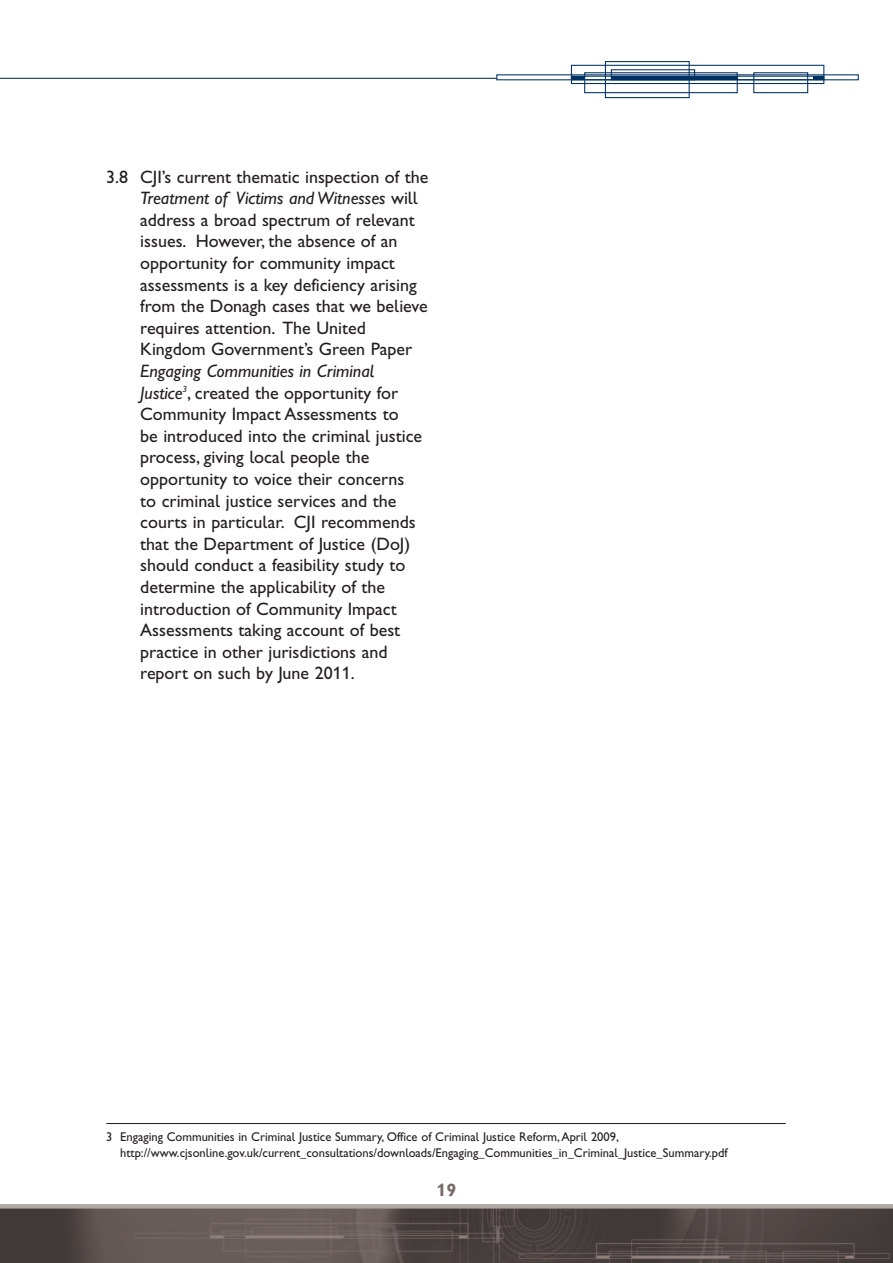
<style>
.page{position:relative;width:893px;height:1263px;background:#fff}
.page>*{position:absolute;margin:0;border:0;box-sizing:border-box;transform-origin:0 0}
.t1{font:18px/21.6px "Gill Sans Hta";color:#231f20}
.t2{font:18px "Gill Sans Hta Bold Plain";color:#766a67}
.t3{font:12.75px/15.3px "Gill Sans Hta";color:#231f20}
.s1{font-style:italic}
</style>
<div class="page">
<img style="left:0;top:1208px;width:893px;height:55px">
<div style="left:605px;top:61px;width:85px;height:37px;border:1px solid #003163"></div>
<div style="left:571px;top:65px;width:253px;height:19px;border:1px solid #003163"></div>
<div style="left:753px;top:72px;width:55px;height:21px;border:1px solid #003163"></div>
<div style="left:584px;top:72px;width:154px;height:21px;border:1px solid #003163"></div>
<div style="left:571px;top:76px;width:253px;height:4px;border:1px solid #003163"></div>
<div style="left:611px;top:69px;width:84px;height:11px;border:1px solid #003163"></div>
<hr style="left:571px;top:76px;width:14px;height:4px;background:#003163">
<hr style="left:611px;top:76px;width:126px;height:4px;background:#003163">
<hr style="left:813px;top:76px;width:11px;height:4px;background:#003163">
<hr style="left:0;top:78px;width:497px;height:1px;background:#003163">
<hr style="left:0;top:1204px;width:893px;height:4px;background:#afa7a4">
<hr style="left:106px;top:1123px;width:680px;height:1px;background:#231f20">
<p class="t1" style="left:140px;top:167px;width:290px;text-indent:-34px">3.8 CJI’s current thematic inspection of the <span class="s1">Treatment of Victims and Witnesses</span> will address a broad spectrum of relevant issues. However, the absence of an opportunity for community impact assessments is a key deficiency arising from the Donagh cases that we believe requires attention. The United Kingdom Government’s Green Paper</p>
<p class="t1" style="left:140px;top:362px;width:283px"><span class="s1">Engaging Communities in Criminal Justice</span><sup>3</sup>, created the opportunity for Community Impact Assessments to<br>be introduced into the criminal justice process, giving local people the opportunity to voice their concerns to criminal justice services and the courts in particular. CJI recommends that the Department of Justice (DoJ) should conduct a feasibility study to determine the applicability of the introduction of Community Impact Assessments taking account of best practice in other jurisdictions and report on such by June 2011.</p>
<p class="t3" style="left:120px;top:1131px;width:609px;text-indent:-14px">3 Engaging Communities in Criminal Justice Summary, Office of Criminal Justice Reform,April 2009, http://www.cjsonline.gov.uk/current_consultations/downloads/Engaging_Communities_in_Criminal_Justice_Summary.pdf</p>
<p class="t2" style="left:437px;top:1184px;width:21px">19</p>
</div>
